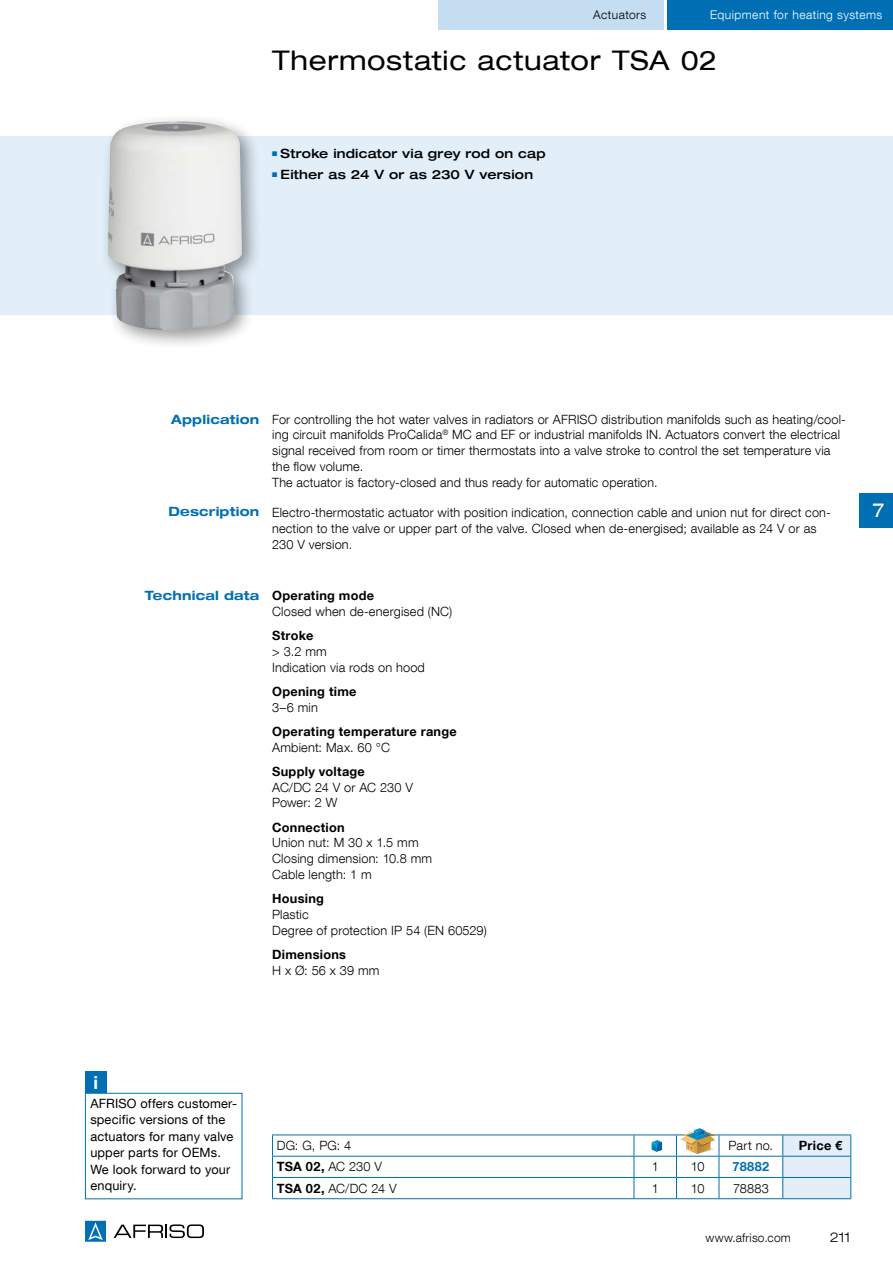
<style>
.page{position:relative;width:893px;height:1263px;background:#fff}
.page>*{position:absolute;margin:0;border:0;box-sizing:border-box;transform-origin:0 0}
.t1{font:expanded 27px "Helvetica Neue LT Com";letter-spacing:.025em;color:#000}
.t2{font:expanded 19.5px "Helvetica Neue LT Com";color:#fff}
.t3{font:700 18px "Helvetica Neue LT Com";color:#fff}
.t4{font:300 expanded 13.5px "Helvetica Neue LT Com";color:#000}
.t5{font:300 12.75px/15.8px "Helvetica Neue LT Com";letter-spacing:.015em;color:#000}
.t6{font:700 12.75px "Helvetica Neue LT Com";letter-spacing:.02em;color:#000}
.t7{font:12.75px/16.5px "Helvetica Neue LT Com";letter-spacing:.015em;color:#000}
.t8{font:500 expanded 12.75px "Helvetica Neue LT Com";letter-spacing:.015em;color:#000}
.t9{font:700 expanded 12.75px "Helvetica Neue LT Com";letter-spacing:.015em;color:#006fb4}
.t10{font:700 12.75px "Helvetica Neue LT Com";letter-spacing:.035em;color:#006fb4}
.t11{font:300 12px "Helvetica Neue LT Com";letter-spacing:.04em;color:#fff}
.t12{font:300 12px "Helvetica Neue LT Com";letter-spacing:.03em;color:#000}
.s1{font-weight:300}
.s2{font-weight:700}
</style>
<div class="page">
<div style="left:0;top:136px;width:893px;height:179px;background:#e2eef8"></div>
<div style="left:668px;top:0;width:225px;height:30px;background:#006fb4"></div>
<div style="left:438px;top:0;width:225px;height:30px;background:#c4ddf1"></div>
<svg style="left:114px;top:1224px;width:90px;height:14px"></svg>
<svg style="left:85px;top:1221px;width:21px;height:21px"></svg>
<div style="left:85px;top:1093px;width:157px;height:106px;border:1px solid #006fb4"></div>
<div style="left:85px;top:1072px;width:21px;height:21px;background:#006fb4"></div>
<hr style="left:272px;top:1134px;width:362px;height:1px;background:#006fb4">
<hr style="left:634px;top:1134px;width:42px;height:1px;background:#006fb4">
<hr style="left:719px;top:1134px;width:64px;height:1px;background:#006fb4">
<hr style="left:783px;top:1134px;width:68px;height:1px;background:#006fb4">
<svg style="left:272px;top:1135px;width:1px;height:63px"></svg>
<hr style="left:272px;top:1156px;width:362px;height:1px;background:#006fb4">
<svg style="left:634px;top:1135px;width:1px;height:63px"></svg>
<hr style="left:634px;top:1156px;width:42px;height:1px;background:#006fb4">
<hr style="left:634px;top:1177px;width:42px;height:1px;background:#006fb4">
<hr style="left:634px;top:1198px;width:42px;height:1px;background:#006fb4">
<hr style="left:676px;top:1198px;width:43px;height:1px;background:#006fb4">
<hr style="left:719px;top:1156px;width:64px;height:1px;background:#006fb4">
<svg style="left:782px;top:1135px;width:69px;height:63px;background:#d8e8f4"></svg>
<hr style="left:272px;top:1177px;width:362px;height:1px;background:#006fb4">
<hr style="left:272px;top:1198px;width:362px;height:1px;background:#006fb4">
<hr style="left:719px;top:1177px;width:64px;height:1px;background:#006fb4">
<hr style="left:719px;top:1198px;width:64px;height:1px;background:#006fb4">
<hr style="left:783px;top:1177px;width:68px;height:1px;background:#006fb4">
<hr style="left:783px;top:1198px;width:68px;height:1px;background:#006fb4">
<svg style="left:676px;top:1128px;width:44px;height:70px"></svg>
<svg style="left:652px;top:1140px;width:11px;height:12px"></svg>
<div style="left:100px;top:114px;width:162px;height:236px;background:#000;opacity:.4"></div>
<img style="left:108px;top:121px;width:134px;height:209px">
<div style="left:859px;top:493px;width:34px;height:34px;background:#006fb4"></div>
<p class="t12" style="left:593px;top:8px;width:55px">Actuators</p>
<p class="t11" style="left:710px;top:7px;width:174px">Equipment for heating systems</p>
<h1 class="t1" style="left:272px;top:44px;width:447px">Thermostatic actuator TSA 02</h1>
<p class="t8" style="left:272px;top:145px;width:275px"><sup>■</sup> Stroke indicator via grey rod on cap</p>
<p class="t8" style="left:272px;top:167px;width:262px"><sup>■</sup> Either as 24 V or as 230 V version</p>
<p class="t9" style="left:171px;top:411px;width:90px">Application</p>
<p class="t5" style="left:272px;top:411px;width:575px">For controlling the hot water valves in radiators or AFRISO distribution manifolds such as heating/cool&shy;ing circuit manifolds ProCalida<sup>®</sup> MC and EF or industrial manifolds IN. Actuators convert the electrical signal received from room or timer thermostats into a valve stroke to control the set temperature via the flow volume.<br>The actuator is factory-closed and thus ready for automatic operation.</p>
<p class="t9" style="left:168px;top:503px;width:92px">Description</p>
<p class="t5" style="left:272px;top:505px;width:560px">Electro-thermostatic actuator with position indication, connection cable and union nut for direct con&shy;nection to the valve or upper part of the valve. Closed when de-energised; available as 24 V or as<br>230 V version.</p>
<h2 class="t2" style="left:873px;top:498px;width:13px">7</h2>
<p class="t9" style="left:145px;top:587px;width:116px">Technical data</p>
<p class="t6" style="left:272px;top:588px;width:103px">Operating mode</p>
<p class="t5" style="left:272px;top:603px;width:182px">Closed when de-energised (NC)</p>
<p class="t6" style="left:272px;top:628px;width:43px">Stroke</p>
<p class="t5" style="left:272px;top:643px;width:154px">&gt; 3.2 mm<br>Indication via rods on hood</p>
<p class="t6" style="left:272px;top:683px;width:86px">Opening time</p>
<p class="t5" style="left:272px;top:699px;width:47px">3–6 min</p>
<p class="t6" style="left:272px;top:723px;width:186px">Operating temperature range</p>
<p class="t5" style="left:272px;top:739px;width:119px">Ambient: Max. 60 °C</p>
<p class="t6" style="left:272px;top:763px;width:94px">Supply voltage</p>
<p class="t5" style="left:272px;top:779px;width:142px">AC/DC 24 V or AC 230 V<br>Power: 2 W</p>
<p class="t6" style="left:272px;top:819px;width:74px">Connection</p>
<p class="t5" style="left:272px;top:835px;width:161px">Union nut: M 30 x 1.5 mm<br>Closing dimension: 10.8 mm<br>Cable length: 1 m</p>
<p class="t6" style="left:272px;top:890px;width:53px">Housing</p>
<p class="t5" style="left:272px;top:906px;width:216px">Plastic<br>Degree of protection IP 54 (EN 60529)</p>
<p class="t6" style="left:272px;top:946px;width:75px">Dimensions</p>
<p class="t5" style="left:272px;top:962px;width:109px">H x Ø: 56 x 39 mm</p>
<h3 class="t3" style="left:93px;top:1071px;width:6px">i</h3>
<p class="t7" style="left:90px;top:1095px;width:148px">AFRISO offers customer&shy;specific versions of the actuators for many valve upper parts for OEMs.<br>We look forward to your enquiry.</p>
<p class="t5" style="left:277px;top:1137px;width:76px">DG: G, PG: 4</p>
<p class="t5" style="left:729px;top:1137px;width:46px">Part no.</p>
<p class="t6" style="left:799px;top:1137px;width:45px">Price €</p>
<p class="t6" style="left:277px;top:1159px;width:107px">TSA 02, <span class="s1">AC 230 V</span></p>
<p class="t5" style="left:652px;top:1159px;width:9px">1</p>
<p class="t5" style="left:691px;top:1159px;width:15px">10</p>
<p class="t10" style="left:732px;top:1159px;width:38px">78882</p>
<p class="t5" style="left:277px;top:1180px;width:121px"><span class="s2">TSA 02,</span> AC/DC 24 V</p>
<p class="t5" style="left:652px;top:1180px;width:9px">1</p>
<p class="t5" style="left:691px;top:1180px;width:15px">10</p>
<p class="t5" style="left:733px;top:1180px;width:37px">78883</p>
<p class="t12" style="left:705px;top:1230px;width:87px">www.afriso.com</p>
<p class="t4" style="left:830px;top:1228px;width:22px">211</p>
</div>
